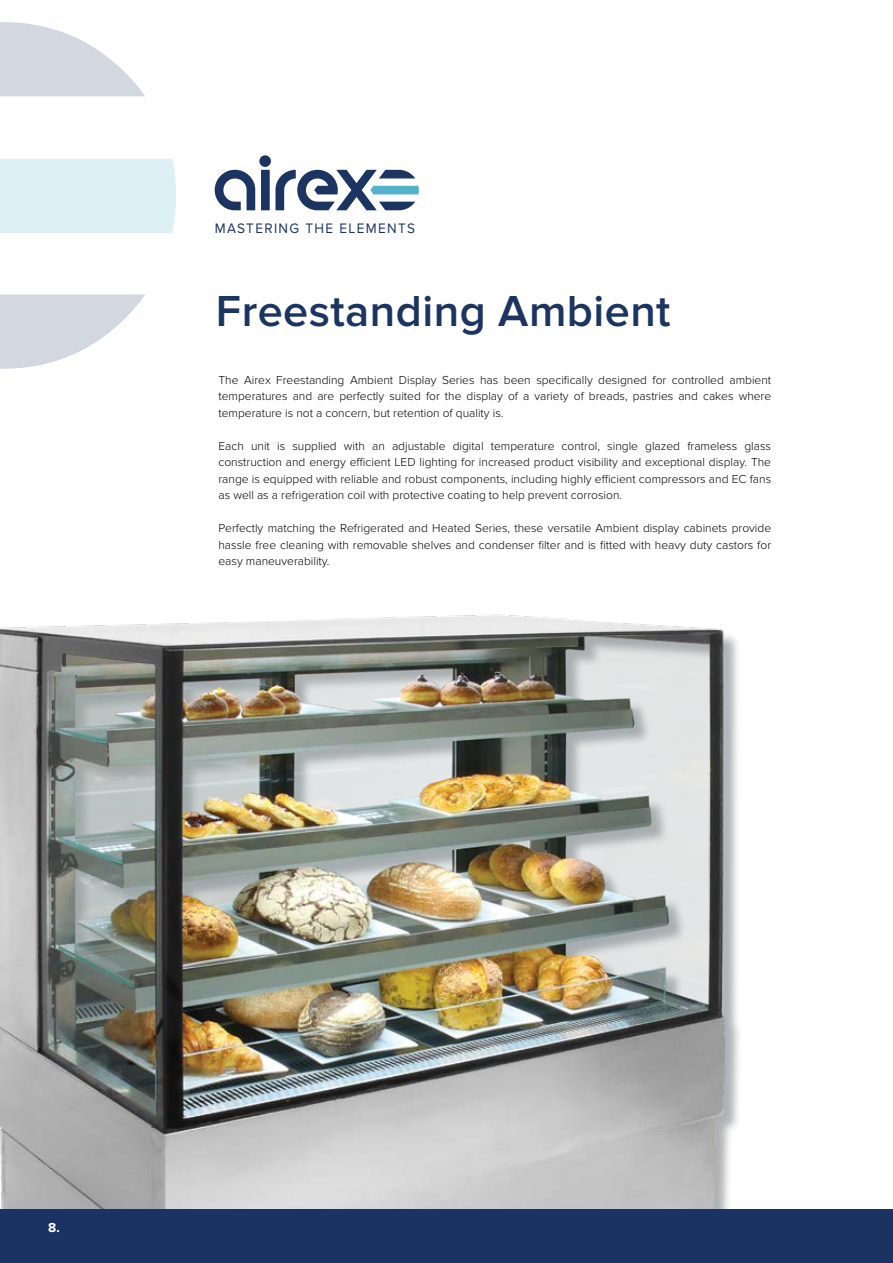
<style>
.page{position:relative;width:893px;height:1263px;background:#fff}
.page>*{position:absolute;margin:0;border:0;box-sizing:border-box;transform-origin:0 0}
.t1{font:600 45px "Proxima Nova";letter-spacing:.01em;color:#1b3462}
.t2{font:14.25px "Proxima Nova";letter-spacing:.1em;color:#1b3362;scale:.95 1}
.t3{font:700 13.5px "Proxima Nova";color:#fff}
.t4{font:300 12px/16.5px "Proxima Nova";color:#000;text-align:justify}
</style>
<div class="page">
<img style="left:0;top:614px;width:739px;height:595px">
<div style="left:0;top:1209px;width:893px;height:54px;background:#1b3362"></div>
<svg style="left:0;top:22px;width:145px;height:74px"></svg>
<svg style="left:0;top:294px;width:145px;height:75px"></svg>
<div style="left:0;top:159px;width:176px;height:74px;background:#ddf0f4"></div>
<svg style="left:215px;top:155px;width:204px;height:55px"></svg>
<p class="t2" style="left:215px;top:221px;width:212px">MASTERING THE ELEMENTS</p>
<h1 class="t1" style="left:216px;top:285px;width:456px">Freestanding Ambient</h1>
<p class="t4" style="left:218px;top:372px;width:554px">The Airex Freestanding Ambient Display Series has been specifically designed for controlled ambient temperatures and are perfectly suited for the display of a variety of breads, pastries and cakes where temperature is not a concern, but retention of quality is.</p>
<p class="t4" style="left:218px;top:438px;width:554px">Each unit is supplied with an adjustable digital temperature control, single glazed frameless glass construction and energy efficient LED lighting for increased product visibility and exceptional display. The range is equipped with reliable and robust components, including highly efficient compressors and EC fans as well as a refrigeration coil with protective coating to help prevent corrosion.</p>
<p class="t4" style="left:218px;top:520px;width:554px">Perfectly matching the Refrigerated and Heated Series, these versatile Ambient display cabinets provide hassle free cleaning with removable shelves and condenser filter and is fitted with heavy duty castors for easy maneuverability.</p>
<p class="t3" style="left:48px;top:1220px;width:13px">8.</p>
</div>
